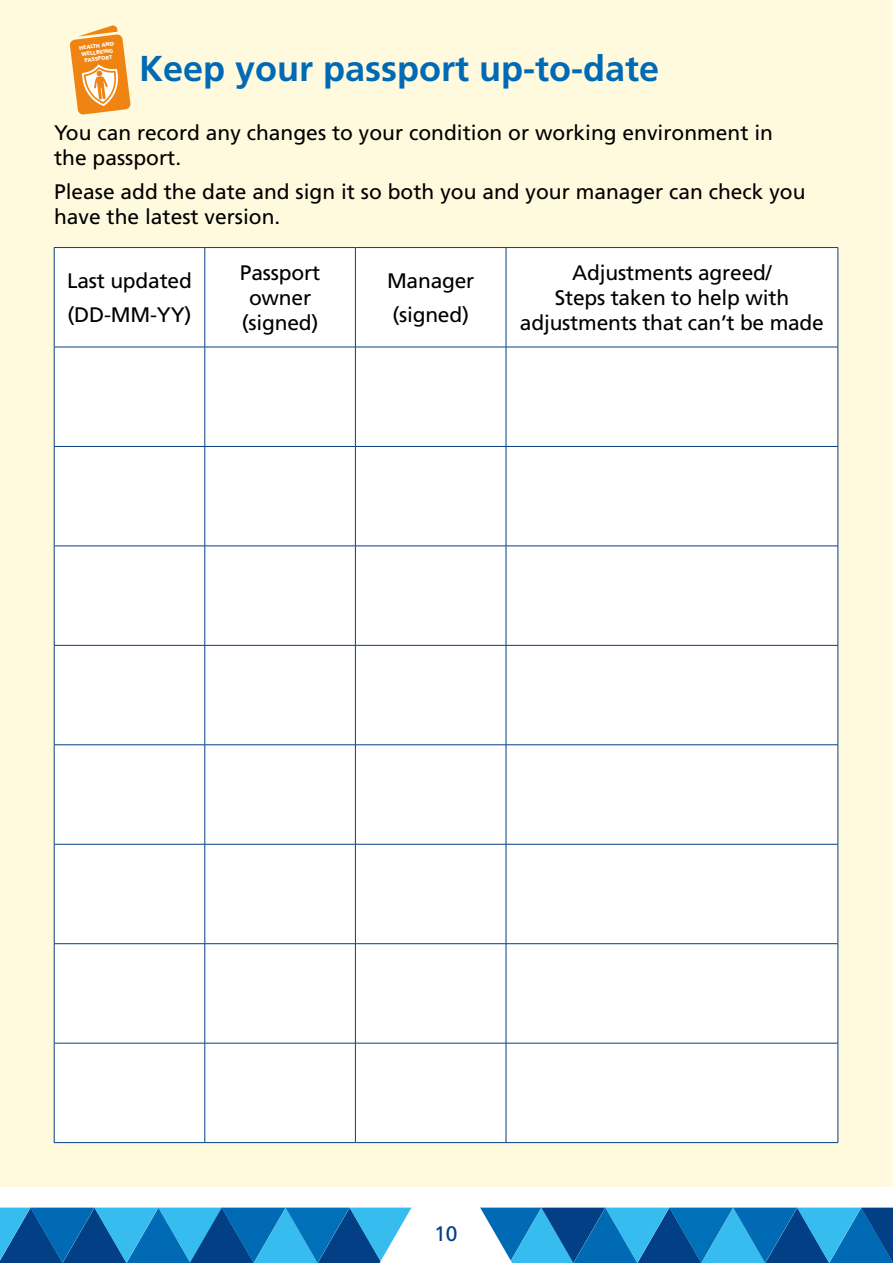
<style>
.page{position:relative;width:893px;height:1263px;background:#fff}
.page>*{position:absolute;margin:0;border:0;box-sizing:border-box;transform-origin:0 0}
.Page_title{font:700 36px "Frutiger LT Std";color:#006ab4}
.body_text{font:21px/25.2px "Frutiger LT Std";color:#000}
.t1{font:21px "Frutiger LT Std";color:#033f85}
.t2{font:900 5.4px/6.4px "Frutiger LT Std";color:#fff;text-align:center}
</style>
<div class="page">
<svg style="left:0;top:1186px;width:893px;height:77px"></svg>
<div style="left:0;top:0;width:893px;height:1186px;background:#fff9de"></div>
<div style="left:55px;top:248px;width:783px;height:894px;background:#fff"></div>
<hr style="left:54px;top:247px;width:151px;height:1px;background:#033f85">
<hr style="left:54px;top:248px;width:1px;height:99px;background:#033f85">
<hr style="left:205px;top:247px;width:150px;height:1px;background:#033f85">
<hr style="left:205px;top:248px;width:1px;height:99px;background:#033f85">
<hr style="left:355px;top:247px;width:151px;height:1px;background:#033f85">
<hr style="left:355px;top:248px;width:1px;height:99px;background:#033f85">
<hr style="left:506px;top:247px;width:332px;height:1px;background:#033f85">
<hr style="left:506px;top:248px;width:1px;height:99px;background:#033f85">
<hr style="left:838px;top:248px;width:1px;height:99px;background:#033f85">
<hr style="left:54px;top:347px;width:151px;height:1px;background:#033f85">
<hr style="left:54px;top:347px;width:1px;height:99px;background:#033f85">
<hr style="left:205px;top:347px;width:150px;height:1px;background:#033f85">
<hr style="left:205px;top:347px;width:1px;height:99px;background:#033f85">
<hr style="left:355px;top:347px;width:151px;height:1px;background:#033f85">
<hr style="left:355px;top:347px;width:1px;height:99px;background:#033f85">
<hr style="left:506px;top:347px;width:332px;height:1px;background:#033f85">
<hr style="left:506px;top:347px;width:1px;height:99px;background:#033f85">
<hr style="left:838px;top:347px;width:1px;height:99px;background:#033f85">
<hr style="left:54px;top:446px;width:151px;height:1px;background:#033f85">
<hr style="left:54px;top:447px;width:1px;height:99px;background:#033f85">
<hr style="left:205px;top:446px;width:150px;height:1px;background:#033f85">
<hr style="left:205px;top:447px;width:1px;height:99px;background:#033f85">
<hr style="left:355px;top:446px;width:151px;height:1px;background:#033f85">
<hr style="left:355px;top:447px;width:1px;height:99px;background:#033f85">
<hr style="left:506px;top:446px;width:332px;height:1px;background:#033f85">
<hr style="left:506px;top:447px;width:1px;height:99px;background:#033f85">
<hr style="left:838px;top:447px;width:1px;height:99px;background:#033f85">
<hr style="left:54px;top:546px;width:151px;height:1px;background:#033f85">
<hr style="left:54px;top:546px;width:1px;height:99px;background:#033f85">
<hr style="left:205px;top:546px;width:150px;height:1px;background:#033f85">
<hr style="left:205px;top:546px;width:1px;height:99px;background:#033f85">
<hr style="left:355px;top:546px;width:151px;height:1px;background:#033f85">
<hr style="left:355px;top:546px;width:1px;height:99px;background:#033f85">
<hr style="left:506px;top:546px;width:332px;height:1px;background:#033f85">
<hr style="left:506px;top:546px;width:1px;height:99px;background:#033f85">
<hr style="left:838px;top:546px;width:1px;height:99px;background:#033f85">
<hr style="left:54px;top:645px;width:151px;height:1px;background:#033f85">
<hr style="left:54px;top:645px;width:1px;height:100px;background:#033f85">
<hr style="left:205px;top:645px;width:150px;height:1px;background:#033f85">
<hr style="left:205px;top:645px;width:1px;height:100px;background:#033f85">
<hr style="left:355px;top:645px;width:151px;height:1px;background:#033f85">
<hr style="left:355px;top:645px;width:1px;height:100px;background:#033f85">
<hr style="left:506px;top:645px;width:332px;height:1px;background:#033f85">
<hr style="left:506px;top:645px;width:1px;height:100px;background:#033f85">
<hr style="left:838px;top:645px;width:1px;height:100px;background:#033f85">
<hr style="left:54px;top:744px;width:151px;height:1px;background:#033f85">
<hr style="left:54px;top:745px;width:1px;height:99px;background:#033f85">
<hr style="left:205px;top:744px;width:150px;height:1px;background:#033f85">
<hr style="left:205px;top:745px;width:1px;height:99px;background:#033f85">
<hr style="left:355px;top:744px;width:151px;height:1px;background:#033f85">
<hr style="left:355px;top:745px;width:1px;height:99px;background:#033f85">
<hr style="left:506px;top:744px;width:332px;height:1px;background:#033f85">
<hr style="left:506px;top:745px;width:1px;height:99px;background:#033f85">
<hr style="left:838px;top:745px;width:1px;height:99px;background:#033f85">
<hr style="left:54px;top:844px;width:151px;height:1px;background:#033f85">
<hr style="left:54px;top:844px;width:1px;height:99px;background:#033f85">
<hr style="left:205px;top:844px;width:150px;height:1px;background:#033f85">
<hr style="left:205px;top:844px;width:1px;height:99px;background:#033f85">
<hr style="left:355px;top:844px;width:151px;height:1px;background:#033f85">
<hr style="left:355px;top:844px;width:1px;height:99px;background:#033f85">
<hr style="left:506px;top:844px;width:332px;height:1px;background:#033f85">
<hr style="left:506px;top:844px;width:1px;height:99px;background:#033f85">
<hr style="left:838px;top:844px;width:1px;height:99px;background:#033f85">
<hr style="left:54px;top:943px;width:151px;height:1px;background:#033f85">
<hr style="left:54px;top:944px;width:1px;height:99px;background:#033f85">
<hr style="left:205px;top:943px;width:150px;height:1px;background:#033f85">
<hr style="left:205px;top:944px;width:1px;height:99px;background:#033f85">
<hr style="left:355px;top:943px;width:151px;height:1px;background:#033f85">
<hr style="left:355px;top:944px;width:1px;height:99px;background:#033f85">
<hr style="left:506px;top:943px;width:332px;height:1px;background:#033f85">
<hr style="left:506px;top:944px;width:1px;height:99px;background:#033f85">
<hr style="left:838px;top:944px;width:1px;height:99px;background:#033f85">
<hr style="left:54px;top:1043px;width:151px;height:1px;background:#033f85">
<hr style="left:54px;top:1043px;width:1px;height:99px;background:#033f85">
<hr style="left:205px;top:1043px;width:150px;height:1px;background:#033f85">
<hr style="left:205px;top:1043px;width:1px;height:99px;background:#033f85">
<hr style="left:355px;top:1043px;width:151px;height:1px;background:#033f85">
<hr style="left:355px;top:1043px;width:1px;height:99px;background:#033f85">
<hr style="left:506px;top:1043px;width:332px;height:1px;background:#033f85">
<hr style="left:506px;top:1043px;width:1px;height:99px;background:#033f85">
<hr style="left:838px;top:1043px;width:1px;height:99px;background:#033f85">
<hr style="left:54px;top:1142px;width:151px;height:1px;background:#033f85">
<hr style="left:205px;top:1142px;width:150px;height:1px;background:#033f85">
<hr style="left:355px;top:1142px;width:151px;height:1px;background:#033f85">
<hr style="left:506px;top:1142px;width:332px;height:1px;background:#033f85">
<svg style="left:70px;top:25px;width:61px;height:90px"></svg>
<p class="t2" style="left:79px;top:45px;width:36px;rotate:-7deg">HEALTH AND<br>WELLBEING<br>PASSPORT</p>
<p class="Page_title" style="left:139px;top:47px;width:522px">Keep your passport up-to-date</p>
<p class="body_text" style="left:54px;top:120px;width:721px">You can record any changes to your condition or working environment in the passport.</p>
<p class="body_text" style="left:54px;top:179px;width:753px">Please add the date and sign it so both you and your manager can check you have the latest version.</p>
<p class="body_text" style="left:67px;top:268px;width:126px">Last updated</p>
<p class="body_text" style="left:67px;top:302px;width:126px">(DD-MM-YY)</p>
<p class="body_text" style="left:240px;top:260px;width:82px;text-align:center">Passport owner (signed)</p>
<p class="body_text" style="left:387px;top:268px;width:89px">Manager</p>
<p class="body_text" style="left:392px;top:302px;width:78px">(signed)</p>
<p class="body_text" style="left:520px;top:260px;width:305px;text-align:center">Adjustments agreed/<br>Steps taken to help with adjustments that can’t be made</p>
<p class="t1" style="left:434px;top:1221px;width:25px">10</p>
</div>
